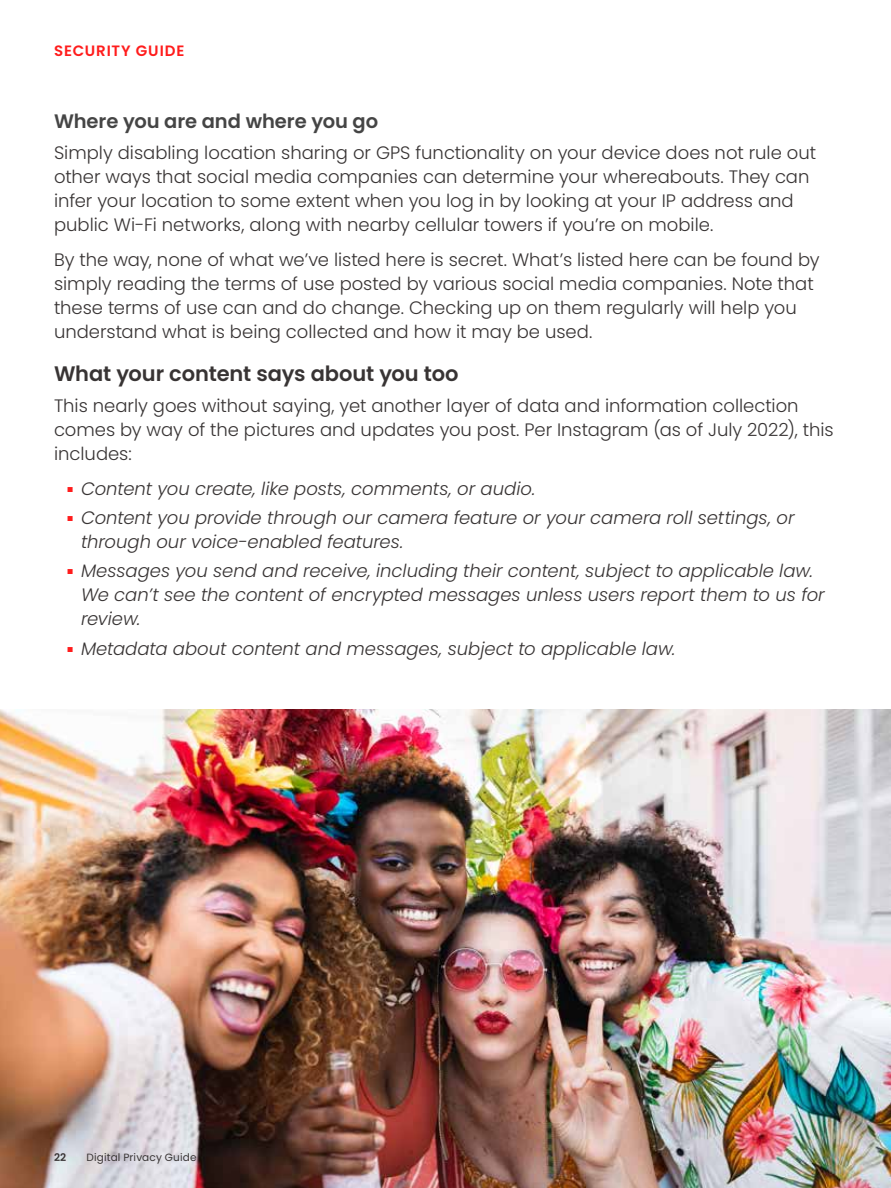
<style>
.page{position:relative;width:891px;height:1188px;background:#fff}
.page>*{position:absolute;margin:0;border:0;box-sizing:border-box;transform-origin:0 0}
.t1{font:600 21px "Poppins";letter-spacing:-.005em;color:#383434}
.t2{font:600 19.5px "Poppins";letter-spacing:-.005em;color:#454545}
.t3{font:300 18px/24px "Poppins";color:#383434}
.t4{font:italic 300 18px/24px "Poppins";color:#383434}
.t5{font:600 15px "Poppins";letter-spacing:.06em;color:#ff1c1c}
.t6{font:10.5px "Poppins";letter-spacing:.02em;color:#383434}
.t7{font:600 10.5px "Poppins";color:#383434}
</style>
<div class="page">
<img style="left:0;top:709px;width:891px;height:479px">
<p class="t5" style="left:54px;top:42px;width:132px">SECURITY GUIDE</p>
<p class="t2" style="left:54px;top:110px;width:326px">Where you are and where you go</p>
<p class="t3" style="left:54px;top:141px;width:764px">Simply disabling location sharing or GPS functionality on your device does not rule out other ways that social media companies can determine your whereabouts. They can infer your location to some extent when you log in by looking at your IP address and public Wi-Fi networks, along with nearby cellular towers if you’re on mobile.</p>
<p class="t3" style="left:54px;top:248px;width:767px">By the way, none of what we’ve listed here is secret. What’s listed here can be found by simply reading the terms of use posted by various social media companies. Note that these terms of use can and do change. Checking up on them regularly will help you understand what is being collected and how it may be used.</p>
<p class="t1" style="left:54px;top:362px;width:406px">What your content says about you too</p>
<p class="t3" style="left:54px;top:394px;width:781px">This nearly goes without saying, yet another layer of data and information collection comes by way of the pictures and updates you post. Per Instagram (as of July 2022), this includes:</p>
<p class="t4" style="left:68px;top:476px;width:469px"><sup>■</sup> Content you create, like posts, comments, or audio.</p>
<p class="t4" style="left:81px;top:506px;width:715px;text-indent:-14px"><sup>■</sup> Content you provide through our camera feature or your camera roll settings, or through our voice-enabled features.</p>
<p class="t4" style="left:81px;top:559px;width:745px;text-indent:-14px"><sup>■</sup> Messages you send and receive, including their content, subject to applicable law.<br>We can’t see the content of encrypted messages unless users report them to us for review.</p>
<p class="t4" style="left:68px;top:637px;width:610px"><sup>■</sup> Metadata about content and messages, subject to applicable law.</p>
<p class="t7" style="left:54px;top:1152px;width:14px">22</p>
<p class="t6" style="left:86px;top:1152px;width:112px">Digital Privacy Guide</p>
</div>
